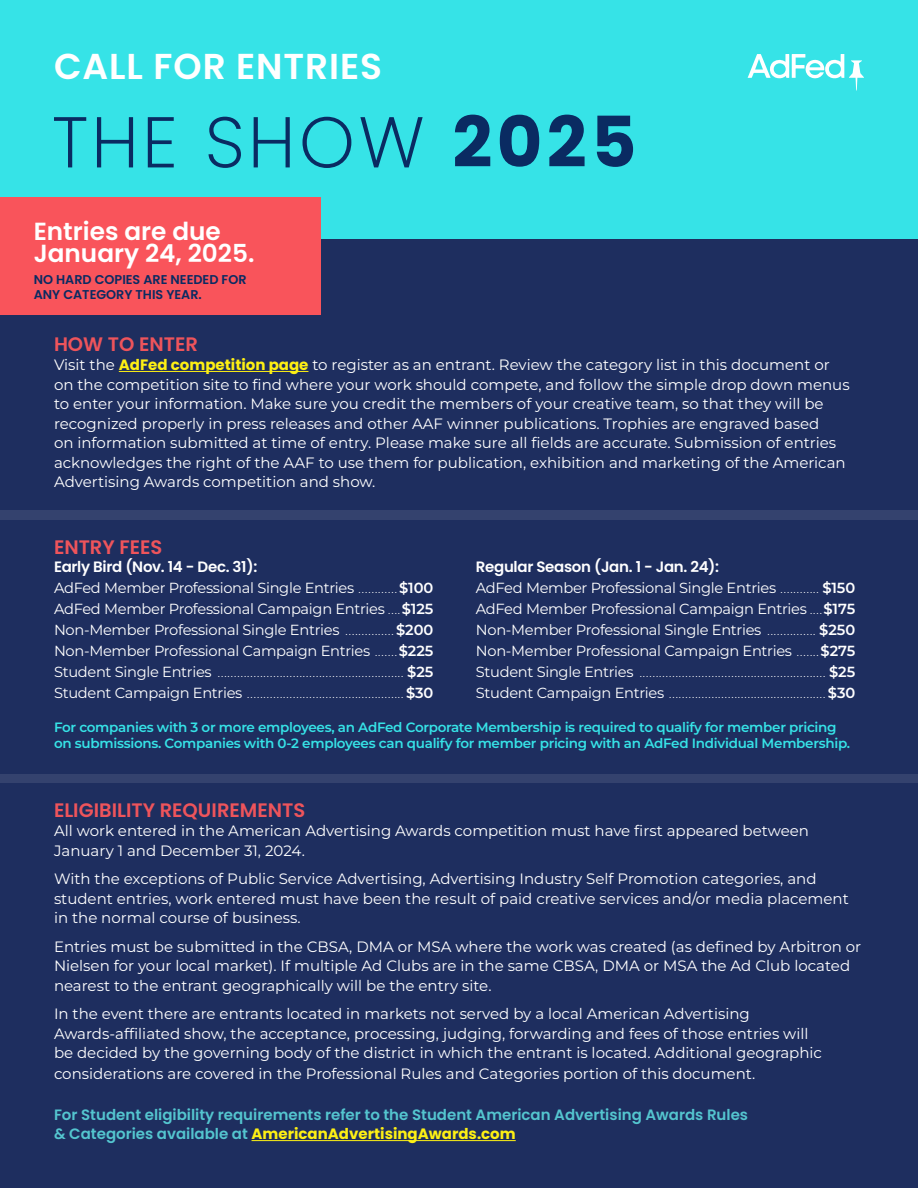
<style>
.page{position:relative;width:918px;height:1188px;background:#fff}
.page>*{position:absolute;margin:0;border:0;box-sizing:border-box;transform-origin:0 0}
.t1{font:600 36px "Poppins";letter-spacing:.025em;color:#fff}
.t2{font:600 24.75px/22.5px "Poppins";color:#fff}
.t3{font:600 19.5px "Poppins";color:#ee545b}
.t4{font:15px/19.5px "Montserrat";color:#fff}
.t5{font:600 15px/19.5px "Poppins";color:#54c5cf}
.t6{font:600 15px "Poppins";letter-spacing:-.02em;color:#fff}
.t7{font:14.7px "Montserrat";letter-spacing:-.02em;color:#fff}
.t8{font:600 13.5px/16.5px "Montserrat";letter-spacing:-.02em;color:#36e3e7}
.t9{font:600 12.75px/15.3px "Poppins";color:#0a2b62}
.t10{font:10.5px "Montserrat";color:#fff}
.s1{font-family:"Poppins";font-weight:700;color:#fef014}
.s2{font-size:10.5px}
.s3{font-weight:600}
.s4{font-size:14.7px}
.s5{font-weight:600;font-size:14.7px}
.s6{font-weight:700;color:#fef014}
</style>
<div class="page">
<div style="left:0;top:0;width:918px;height:963px;background:#36e3e7"></div>
<div style="left:0;top:239px;width:918px;height:949px;background:#1e2e5f"></div>
<div style="left:0;top:511px;width:918px;height:9px;background:#34426e"></div>
<div style="left:0;top:774px;width:918px;height:8px;background:#34426e"></div>
<hr style="left:119px;top:371px;width:189px;height:1px;background:#fef014">
<hr style="left:252px;top:1140px;width:264px;height:1px;background:#fef014">
<svg style="left:748px;top:54px;width:116px;height:37px"></svg>
<svg style="left:54px;top:117px;width:32px;height:50px"></svg>
<svg style="left:97px;top:117px;width:36px;height:50px"></svg>
<svg style="left:148px;top:117px;width:26px;height:50px"></svg>
<svg style="left:209px;top:117px;width:32px;height:51px"></svg>
<svg style="left:254px;top:117px;width:36px;height:50px"></svg>
<svg style="left:303px;top:117px;width:48px;height:51px"></svg>
<svg style="left:360px;top:117px;width:63px;height:50px"></svg>
<svg style="left:455px;top:115px;width:35px;height:51px"></svg>
<svg style="left:500px;top:115px;width:39px;height:52px"></svg>
<svg style="left:549px;top:115px;width:36px;height:51px"></svg>
<svg style="left:597px;top:116px;width:36px;height:51px"></svg>
<div style="left:0;top:198px;width:320px;height:117px;background:#f9545b"></div>
<p class="t1" style="left:54px;top:45px;width:330px">CALL FOR ENTRIES</p>
<p class="t2" style="left:34px;top:220px;width:222px">Entries are due<br>January 24, 2025.</p>
<p class="t9" style="left:34px;top:271px;width:214px">NO HARD COPIES ARE NEEDED FOR<br>ANY CATEGORY THIS YEAR.</p>
<p class="t3" style="left:54px;top:333px;width:145px">HOW TO ENTER</p>
<p class="t4" style="left:54px;top:355px;width:797px">Visit the <span class="s1">AdFed competition page</span> to register as an entrant. Review the category list in this document or on the competition site to find where your work should compete, and follow the simple drop down menus to enter your information. Make sure you credit the members of your creative team, so that they will be recognized properly in press releases and other AAF winner publications. Trophies are engraved based<br>on information submitted at time of entry. Please make sure all fields are accurate. Submission of entries acknowledges the right of the AAF to use them for publication, exhibition and marketing of the American Advertising Awards competition and show.</p>
<p class="t3" style="left:54px;top:536px;width:110px">ENTRY FEES</p>
<p class="t6" style="left:54px;top:558px;width:205px">Early Bird (Nov. 14 - Dec. 31):</p>
<p class="t7" style="left:54px;top:578px;width:381px">AdFed Member Professional Single Entries <span class="s2">............</span> <span class="s3">$100</span></p>
<p class="t7" style="left:54px;top:599px;width:381px">AdFed Member Professional Campaign Entries <span class="s2">....</span> <span class="s3">$125</span></p>
<p class="t7" style="left:54px;top:620px;width:381px">Non-Member Professional Single Entries <span class="s2">...............</span> <span class="s3">$200</span></p>
<p class="t7" style="left:54px;top:641px;width:381px">Non-Member Professional Campaign Entries <span class="s2">.......</span> <span class="s3">$225</span></p>
<p class="t10" style="left:54px;top:666px;width:381px"><span class="s4">Student Single Entries</span> ......................................................... <span class="s5">$25</span></p>
<p class="t10" style="left:54px;top:687px;width:381px"><span class="s4">Student Campaign Entries</span> ................................................ <span class="s5">$30</span></p>
<p class="t6" style="left:476px;top:558px;width:245px">Regular Season (Jan. 1 - Jan. 24):</p>
<p class="t7" style="left:476px;top:578px;width:381px">AdFed Member Professional Single Entries <span class="s2">............</span> <span class="s3">$150</span></p>
<p class="t7" style="left:476px;top:599px;width:381px">AdFed Member Professional Campaign Entries <span class="s2">....</span> <span class="s3">$175</span></p>
<p class="t7" style="left:476px;top:620px;width:381px">Non-Member Professional Single Entries <span class="s2">...............</span> <span class="s3">$250</span></p>
<p class="t7" style="left:476px;top:641px;width:381px">Non-Member Professional Campaign Entries <span class="s2">.......</span> <span class="s3">$275</span></p>
<p class="t10" style="left:476px;top:666px;width:381px"><span class="s4">Student Single Entries</span> ......................................................... <span class="s5">$25</span></p>
<p class="t10" style="left:476px;top:687px;width:381px"><span class="s4">Student Campaign Entries</span> ................................................ <span class="s5">$30</span></p>
<p class="t8" style="left:54px;top:718px;width:798px">For companies with 3 or more employees, an AdFed Corporate Membership is required to qualify for member pricing on submissions. Companies with 0-2 employees can qualify for member pricing with an AdFed Individual Membership.</p>
<p class="t3" style="left:54px;top:799px;width:253px">ELIGIBILITY REQUIREMENTS</p>
<p class="t4" style="left:54px;top:821px;width:756px">All work entered in the American Advertising Awards competition must have first appeared between<br>January 1 and December 31, 2024.</p>
<p class="t4" style="left:54px;top:869px;width:796px">With the exceptions of Public Service Advertising, Advertising Industry Self Promotion categories, and student entries, work entered must have been the result of paid creative services and/or media placement in the normal course of business.</p>
<p class="t4" style="left:54px;top:936px;width:809px">Entries must be submitted in the CBSA, DMA or MSA where the work was created (as defined by Arbitron or<br>Nielsen for your local market). If multiple Ad Clubs are in the same CBSA, DMA or MSA the Ad Club located nearest to the entrant geographically will be the entry site.</p>
<p class="t4" style="left:54px;top:1004px;width:770px">In the event there are entrants located in markets not served by a local American Advertising<br>Awards-affiliated show, the acceptance, processing, judging, forwarding and fees of those entries will be decided by the governing body of the district in which the entrant is located. Additional geographic</p>
<p class="t4" style="left:54px;top:1064px;width:703px">considerations are covered in the Professional Rules and Categories portion of this document.</p>
<p class="t5" style="left:54px;top:1105px;width:696px">For Student eligibility requirements refer to the Student American Advertising Awards Rules &amp; Categories available at <span class="s6">AmericanAdvertisingAwards.com</span></p>
</div>
